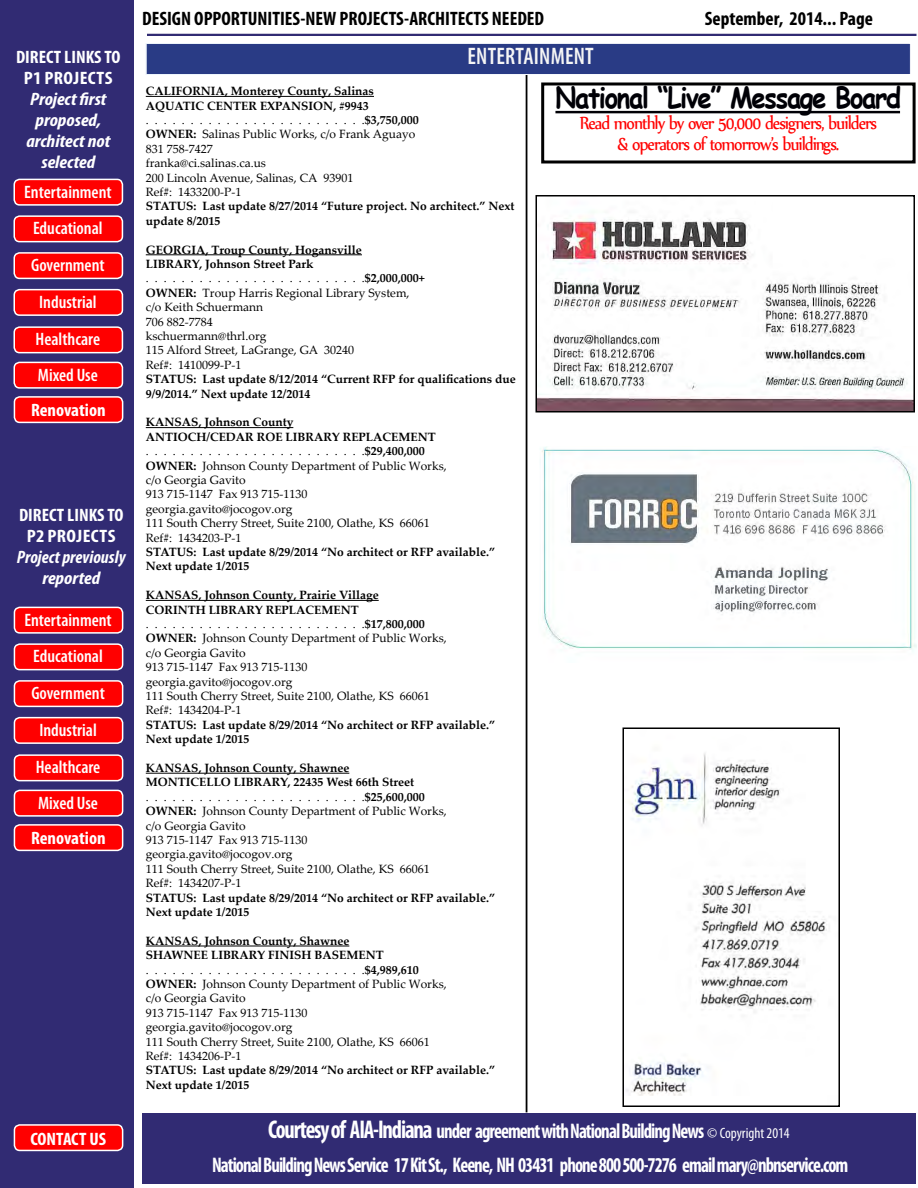
<style>
.page{position:relative;width:918px;height:1188px;background:#fff}
.page>*{position:absolute;margin:0;border:0;box-sizing:border-box;transform-origin:0 0}
.t1{font:700 28.8px "Comic Sans MS";letter-spacing:-.05em;color:#000006;scale:.89 1}
.BENEFITS_HEAD{font:600 condensed 24px "Myriad Pro";letter-spacing:.01em;color:#f5f5f5;scale:.95 1}
.t2{font:600 condensed 22.5px/24px "Myriad Pro";letter-spacing:.02em;color:#fff;scale:.95 1}
.t3{font:700 condensed 21.15px "Myriad Pro";letter-spacing:-.05em;color:#fff;scale:.89 1}
.t4{font:21.15px/21px "Nyala";letter-spacing:-.05em;color:#f00;text-align:center;scale:.89 1}
.t5{font:700 condensed 19.5px "Myriad Pro";color:#000}
.t6{font:600 condensed 18px/36.9px "Myriad Pro";color:#fff;text-align:center}
.t7{font:700 condensed 18px/21px "Myriad Pro";color:#fff;text-align:center;scale:1.04 1}
.t8{font:italic 700 condensed 18px/21px "Myriad Pro";color:#fff;text-align:center;scale:1.1 1}
.t9{font:italic 700 condensed 18px/21px "Myriad Pro";color:#fff;text-align:center}
.t10{font:12px/14.4px "Palatino Linotype";color:#000}
.t11{font:700 12px/14.4px "Palatino Linotype";color:#000}
.s1{font-weight:400}
.s2{font-weight:700}
.s3{font-size:25.8px}
.s4{font-weight:400;font-size:15px}
</style>
<div class="page">
<div style="left:0;top:0;width:133px;height:1188px;background:#312b73"></div>
<svg style="left:13px;top:824px;width:111px;height:26px;background:#f9191a"></svg>
<svg style="left:13px;top:178px;width:111px;height:27px;background:#f51d20"></svg>
<svg style="left:13px;top:396px;width:111px;height:26px;background:#f9181a"></svg>
<svg style="left:13px;top:215px;width:111px;height:27px;background:#f71f21"></svg>
<svg style="left:13px;top:252px;width:111px;height:26px;background:#f9181a"></svg>
<svg style="left:13px;top:288px;width:111px;height:27px;background:#f41b1f"></svg>
<svg style="left:13px;top:326px;width:111px;height:27px;background:#f71f21"></svg>
<svg style="left:13px;top:361px;width:111px;height:27px;background:#f51d20"></svg>
<svg style="left:13px;top:606px;width:111px;height:27px;background:#f51d20"></svg>
<svg style="left:13px;top:643px;width:111px;height:27px;background:#f71f21"></svg>
<svg style="left:13px;top:680px;width:111px;height:26px;background:#f9191a"></svg>
<svg style="left:13px;top:716px;width:111px;height:27px;background:#f41b1f"></svg>
<svg style="left:13px;top:754px;width:111px;height:27px;background:#f71f21"></svg>
<svg style="left:13px;top:789px;width:111px;height:27px;background:#f51d20"></svg>
<svg style="left:13px;top:1124px;width:111px;height:26px;background:#f9181a"></svg>
<hr style="left:147px;top:34px;width:769px;height:2px;background:#312b73">
<div style="left:142px;top:1113px;width:774px;height:70px;background:#312b73"></div>
<hr style="left:526px;top:43px;width:1px;height:1069px;background:#000">
<hr style="left:555px;top:111px;width:345px;height:2px;background:#000006">
<div style="left:541px;top:82px;width:375px;height:81px;border:3px solid #000"></div>
<img style="left:538px;top:218px;width:374px;height:191px">
<div style="left:535px;top:195px;width:380px;height:217px;border:2px solid #000"></div>
<img style="left:542px;top:447px;width:374px;height:204px">
<img style="left:626px;top:753px;width:201px;height:343px">
<div style="left:622px;top:727px;width:218px;height:380px;border:2px solid #000"></div>
<hr style="left:146px;top:96px;width:228px;height:1px;background:#000">
<hr style="left:146px;top:254px;width:216px;height:1px;background:#000">
<hr style="left:146px;top:427px;width:147px;height:1px;background:#000">
<hr style="left:146px;top:600px;width:233px;height:1px;background:#000">
<hr style="left:146px;top:773px;width:203px;height:1px;background:#000">
<hr style="left:146px;top:946px;width:203px;height:1px;background:#000">
<div style="left:146px;top:43px;width:764px;height:32px;background:#293b85"></div>
<div style="left:146px;top:43px;width:765px;height:32px;border:1px solid #fff"></div>
<h3 class="t7" style="left:16px;top:47px;width:102px">DIRECT LINKS TO<br>P1 PROJECTS</h3>
<h3 class="t8" style="left:26px;top:89px;width:78px">Project first proposed, architect not selected</h3>
<h3 class="t6" style="left:24px;top:174px;width:89px">Entertainment</h3>
<h3 class="t6" style="left:31px;top:210px;width:75px">Educational<br>Government<br>Industrial<br>Healthcare</h3>
<h3 class="t6" style="left:38px;top:357px;width:61px">Mixed Use</h3>
<h3 class="t7" style="left:31px;top:400px;width:73px">Renovation</h3>
<h3 class="t7" style="left:19px;top:505px;width:102px">DIRECT LINKS TO<br>P2 PROJECTS</h3>
<h3 class="t9" style="left:17px;top:547px;width:110px">Project previously reported</h3>
<h3 class="t6" style="left:24px;top:602px;width:89px">Entertainment<br>Educational<br>Government<br>Industrial<br>Healthcare</h3>
<h3 class="t6" style="left:38px;top:785px;width:61px">Mixed Use</h3>
<h3 class="t7" style="left:31px;top:828px;width:73px">Renovation</h3>
<h3 class="t7" style="left:30px;top:1128px;width:74px">CONTACT US</h3>
<h3 class="t5" style="left:142px;top:8px;width:404px">DESIGN OPPORTUNITIES-NEW PROJECTS-ARCHITECTS NEEDED</h3>
<h3 class="t5" style="left:705px;top:8px;width:170px">September, 2014... Page</h3>
<p class="BENEFITS_HEAD" style="left:467px;top:43px;width:135px">ENTERTAINMENT</p>
<p class="t11" style="left:146px;top:83px;width:370px">CALIFORNIA, Monterey County, Salinas<br>AQUATIC CENTER EXPANSION, #9943<br><span class="s1">. . . . . . . . . . . . . . . . . . . . . . . . .</span>$3,750,000<br>OWNER: <span class="s1">Salinas Public Works, c/o Frank Aguayo<br>831 758-7427<br>franka@ci.salinas.ca.us<br>200 Lincoln Avenue, Salinas, CA 93901<br>Ref#: 1433200-P-1<br></span>STATUS: Last update 8/27/2014 “Future project. No architect.” Next update 8/2015</p>
<p class="t11" style="left:146px;top:242px;width:371px">GEORGIA, Troup County, Hogansville<br>LIBRARY, Johnson Street Park<br><span class="s1">. . . . . . . . . . . . . . . . . . . . . . . . .</span>$2,000,000+<br>OWNER: <span class="s1">Troup Harris Regional Library System,<br>c/o Keith Schuermann<br>706 882-7784<br>kschuermann@thrl.org<br>115 Alford Street, LaGrange, GA 30240<br>Ref#: 1410099-P-1<br></span>STATUS: Last update 8/12/2014 “Current RFP for qualifications due 9/9/2014.” Next update 12/2014</p>
<p class="t10" style="left:146px;top:415px;width:351px"><span class="s2">KANSAS, Johnson County<br>ANTIOCH/CEDAR ROE LIBRARY REPLACEMENT<br></span>. . . . . . . . . . . . . . . . . . . . . . . . .<span class="s2">$29,400,000<br>OWNER:</span> Johnson County Department of Public Works,<br>c/o Georgia Gavito<br>913 715-1147 Fax 913 715-1130<br>georgia.gavito@jocogov.org<br>111 South Cherry Street, Suite 2100, Olathe, KS 66061<br>Ref#: 1434203-P-1<br><span class="s2">STATUS: Last update 8/29/2014 “No architect or RFP available.” Next update 1/2015</span></p>
<p class="t10" style="left:146px;top:587px;width:351px"><span class="s2">KANSAS, Johnson County, Prairie Village<br>CORINTH LIBRARY REPLACEMENT<br></span>. . . . . . . . . . . . . . . . . . . . . . . . .<span class="s2">$17,800,000<br>OWNER:</span> Johnson County Department of Public Works,<br>c/o Georgia Gavito<br>913 715-1147 Fax 913 715-1130<br>georgia.gavito@jocogov.org<br>111 South Cherry Street, Suite 2100, Olathe, KS 66061<br>Ref#: 1434204-P-1<br><span class="s2">STATUS: Last update 8/29/2014 “No architect or RFP available.” Next update 1/2015</span></p>
<p class="t10" style="left:146px;top:760px;width:351px"><span class="s2">KANSAS, Johnson County, Shawnee<br>MONTICELLO LIBRARY, 22435 West 66th Street<br></span>. . . . . . . . . . . . . . . . . . . . . . . . .<span class="s2">$25,600,000<br>OWNER:</span> Johnson County Department of Public Works,<br>c/o Georgia Gavito<br>913 715-1147 Fax 913 715-1130<br>georgia.gavito@jocogov.org<br>111 South Cherry Street, Suite 2100, Olathe, KS 66061<br>Ref#: 1434207-P-1<br><span class="s2">STATUS: Last update 8/29/2014 “No architect or RFP available.” Next update 1/2015</span></p>
<p class="t10" style="left:146px;top:933px;width:351px"><span class="s2">KANSAS, Johnson County, Shawnee<br>SHAWNEE LIBRARY FINISH BASEMENT<br></span>. . . . . . . . . . . . . . . . . . . . . . . . .<span class="s2">$4,989,610<br>OWNER:</span> Johnson County Department of Public Works,<br>c/o Georgia Gavito<br>913 715-1147 Fax 913 715-1130<br>georgia.gavito@jocogov.org<br>111 South Cherry Street, Suite 2100, Olathe, KS 66061<br>Ref#: 1434206-P-1<br><span class="s2">STATUS: Last update 8/29/2014 “No architect or RFP available.” Next update 1/2015</span></p>
<h1 class="t1" style="left:555px;top:77px;width:390px">National “Live” Message Board</h1>
<h3 class="t4" style="left:580px;top:112px;width:336px">Read monthly by over 50,000 designers, builders &amp; operators of tomorrow’s buildings.</h3>
<h3 class="t3" style="left:268px;top:1119px;width:588px"><span class="s3">Courtesy of AIA-Indiana</span> under agreement with National Building News <span class="s4">© Copyright 2014</span></h3>
<h3 class="t2" style="left:638px;top:1134px;width:149px">PAST 12 MONTHS<br>PAGE VIEW DATA<sup>}</sup></h3>
<h3 class="t3" style="left:212px;top:1154px;width:717px">National Building News Service 17 Kit St., Keene, NH 03431 phone 800 500-7276 email mary@nbnservice.com</h3>
</div>
